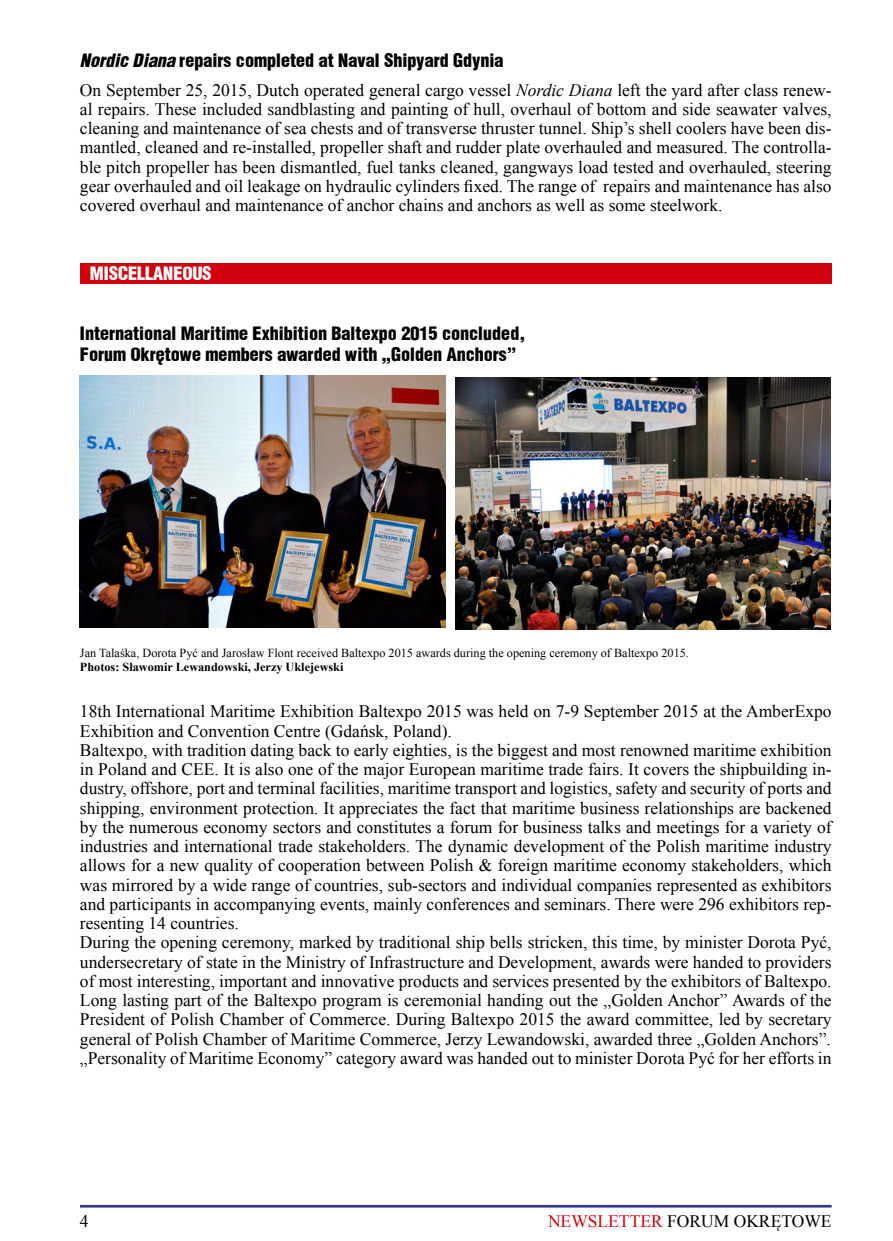
<style>
.page{position:relative;width:893px;height:1241px;background:#fff}
.page>*{position:absolute;margin:0;border:0;box-sizing:border-box;transform-origin:0 0}
.t1{font:18.38px/21px "Switz Cond Blackpl";color:#000}
.t2{font:18.38px "Switz Cond Blackpl";color:#fff}
.t3{font:17.5px/19.2px "Times New Roman";color:#000;text-align:justify}
.t4{font:12.25px "Times New Roman";color:#000}
.t5{font:700 12.25px "Times New Roman";color:#000}
.s1{font-style:italic}
.s2{color:#d1010e}
</style>
<div class="page">
<hr style="left:80px;top:1204px;width:752px;height:3px;background:#363294">
<div style="left:80px;top:262px;width:752px;height:21px;background:#d1010e"></div>
<img style="left:80px;top:376px;width:365px;height:252px">
<img style="left:456px;top:377px;width:375px;height:252px">
<p class="t1" style="left:80px;top:49px;width:425px"><span class="s1">Nordic Diana</span> repairs completed at Naval Shipyard Gdynia</p>
<p class="t3" style="left:80px;top:80px;width:753px">On September 25, 2015, Dutch operated general cargo vessel <span class="s1">Nordic Diana</span> left the yard after class renew&shy;al repairs. These included sandblasting and painting of hull, overhaul of bottom and side seawater valves, cleaning and maintenance of sea chests and of transverse thruster tunnel. Ship’s shell coolers have been dis&shy;mantled, cleaned and re-installed, propeller shaft and rudder plate overhauled and measured. The controlla&shy;ble pitch propeller has been dismantled, fuel tanks cleaned, gangways load tested and overhauled, steering gear overhauled and oil leakage on hydraulic cylinders fixed. The range of repairs and maintenance has also covered overhaul and maintenance of anchor chains and anchors as well as some steelwork.</p>
<p class="t2" style="left:90px;top:261px;width:123px">MISCELLANEOUS</p>
<p class="t1" style="left:80px;top:322px;width:447px">International Maritime Exhibition Baltexpo 2015 concluded,<br>Forum Okrętowe members awarded with „Golden Anchors”</p>
<p class="t4" style="left:80px;top:644px;width:610px">Jan Talaśka, Dorota Pyć and Jarosław Flont received Baltexpo 2015 awards during the opening ceremony of Baltexpo 2015.</p>
<p class="t5" style="left:80px;top:657px;width:265px">Photos: Sławomir Lewandowski, Jerzy Uklejewski</p>
<p class="t3" style="left:80px;top:701px;width:753px;text-align:left">18th International Maritime Exhibition Baltexpo 2015 was held on 7-9 September 2015 at the AmberExpo Exhibition and Convention Centre (Gdańsk, Poland).<br>Baltexpo, with tradition dating back to early eighties, is the biggest and most renowned maritime exhibition in Poland and CEE. It is also one of the major European maritime trade fairs. It covers the shipbuilding in&shy;dustry, offshore, port and terminal facilities, maritime transport and logistics, safety and security of ports and shipping, environment protection. It appreciates the fact that maritime business relationships are backened by the numerous economy sectors and constitutes a forum for business talks and meetings for a variety of industries and international trade stakeholders. The dynamic development of the Polish maritime industry allows for a new quality of cooperation between Polish &amp; foreign maritime economy stakeholders, which was mirrored by a wide range of countries, sub-sectors and individual companies represented as exhibitors and participants in accompanying events, mainly conferences and seminars. There were 296 exhibitors rep&shy;resenting 14 countries.<br>During the opening ceremony, marked by traditional ship bells stricken, this time, by minister Dorota Pyć, undersecretary of state in the Ministry of Infrastructure and Development, awards were handed to providers of most interesting, important and innovative products and services presented by the exhibitors of Baltexpo.<br>Long lasting part of the Baltexpo program is ceremonial handing out the „Golden Anchor” Awards of the President of Polish Chamber of Commerce. During Baltexpo 2015 the award committee, led by secretary general of Polish Chamber of Maritime Commerce, Jerzy Lewandowski, awarded three „Golden Anchors”. „Personality of Maritime Economy” category award was handed out to minister Dorota Pyć for her efforts in</p>
<p class="t3" style="left:80px;top:1210px;width:10px">4</p>
<p class="t3" style="left:548px;top:1210px;width:285px"><span class="s2">NEWSLETTER</span> FORUM OKRĘTOWE</p>
</div>
